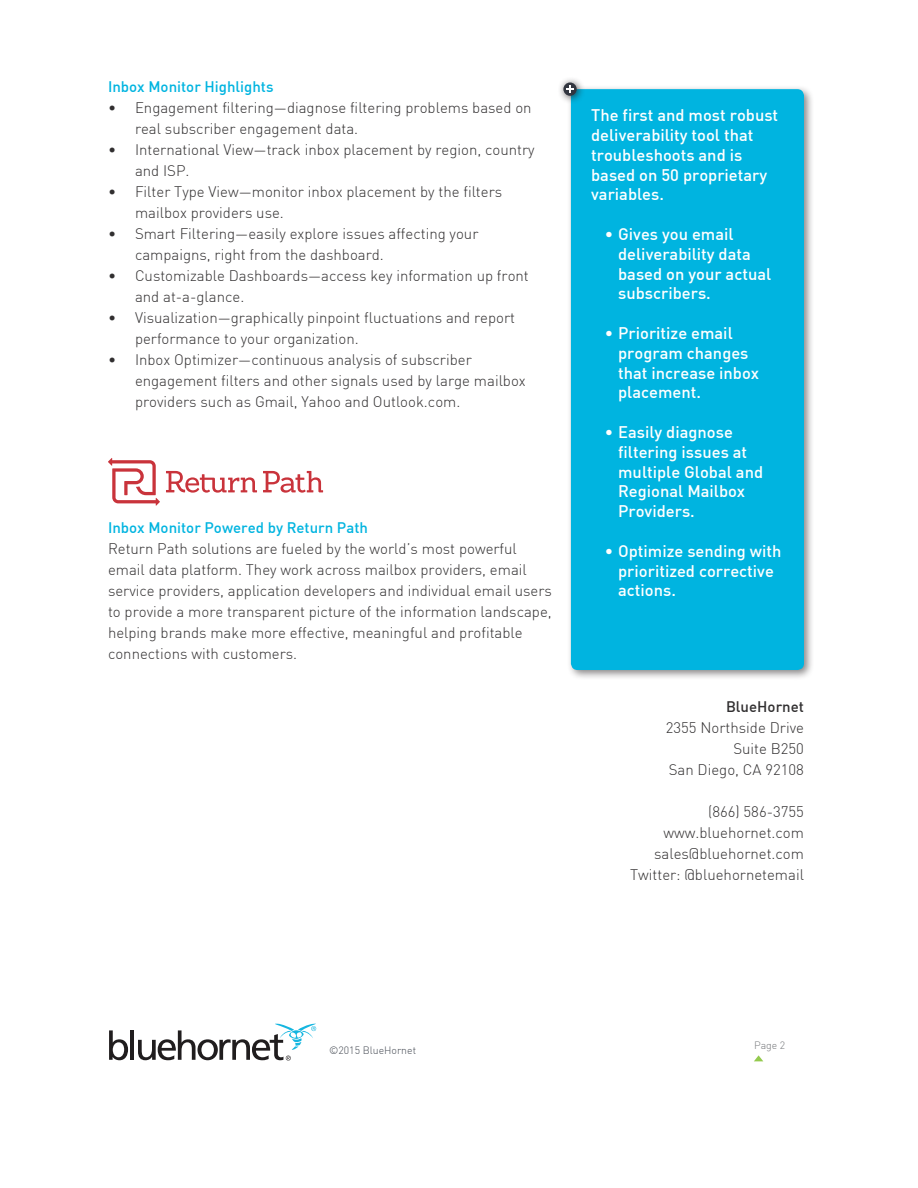
<style>
.page{position:relative;width:918px;height:1188px;background:#fff}
.page>*{position:absolute;margin:0;border:0;box-sizing:border-box;transform-origin:0 0}
.Blue_Call_Out{font:500 16.5px/19.8px "DIN";color:#fff}
.Body{font:300 15px/21px "DIN";color:#312f30}
.t1{font:500 15px "DIN";color:#00b4e0}
.Body-2{font:500 15px "DIN";color:#312f30}
.t2{font:300 10.5px "DIN";color:#464b54}
.Body-3{font:300 10.5px "DIN";color:#76787b}
</style>
<div class="page">
<svg style="left:754px;top:1055px;width:9px;height:6px"></svg>
<svg style="left:109px;top:1030px;width:19px;height:30px"></svg>
<hr style="left:131px;top:1030px;width:3px;height:30px;background:#201d1e">
<svg style="left:138px;top:1023px;width:179px;height:38px"></svg>
<svg style="left:263px;top:471px;width:60px;height:22px"></svg>
<svg style="left:166px;top:471px;width:91px;height:22px"></svg>
<svg style="left:108px;top:458px;width:52px;height:48px"></svg>
<div style="left:566px;top:85px;width:249px;height:596px;background:#231f20;opacity:.54"></div>
<div style="left:571px;top:89px;width:233px;height:581px;background:#00b4e0;border-radius:7px"></div>
<div style="left:557px;top:76px;width:28px;height:28px;background:#231f20;opacity:.75"></div>
<svg style="left:563px;top:82px;width:14px;height:14px"></svg>
<p class="t1" style="left:108px;top:77px;width:167px">Inbox Monitor Highlights</p>
<p class="Body" style="left:135px;top:97px;width:398px;text-indent:-27px">• Engagement filtering—diagnose filtering problems based on real subscriber engagement data.</p>
<p class="Body" style="left:135px;top:139px;width:401px;text-indent:-27px">• International View—track inbox placement by region, country and ISP.</p>
<p class="Body" style="left:135px;top:181px;width:369px;text-indent:-27px">• Filter Type View—monitor inbox placement by the filters mailbox providers use.</p>
<p class="Body" style="left:135px;top:223px;width:345px;text-indent:-27px">• Smart Filtering—easily explore issues affecting your campaigns, right from the dashboard.</p>
<p class="Body" style="left:135px;top:265px;width:395px;text-indent:-27px">• Customizable Dashboards—access key information up front and at-a-glance.</p>
<p class="Body" style="left:135px;top:307px;width:382px;text-indent:-27px">• Visualization—graphically pinpoint fluctuations and report performance to your organization.</p>
<p class="Body" style="left:135px;top:349px;width:392px;text-indent:-27px">• Inbox Optimizer—continuous analysis of subscriber engagement filters and other signals used by large mailbox providers such as Gmail, Yahoo and Outlook.com.</p>
<p class="t1" style="left:108px;top:518px;width:261px">Inbox Monitor Powered by Return Path</p>
<p class="Body" style="left:108px;top:538px;width:445px">Return Path solutions are fueled by the world’s most powerful email data platform. They work across mailbox providers, email service providers, application developers and individual email users to provide a more transparent picture of the information landscape, helping brands make more effective, meaningful and profitable connections with customers.</p>
<p class="Blue_Call_Out" style="left:591px;top:105px;width:189px">The first and most robust deliverability tool that troubleshoots and is based on 50 proprietary variables.</p>
<p class="Blue_Call_Out" style="left:618px;top:224px;width:155px;text-indent:-14px">• Gives you email deliverability data based on your actual subscribers.</p>
<p class="Blue_Call_Out" style="left:618px;top:323px;width:143px;text-indent:-14px">• Prioritize email program changes that increase inbox placement.</p>
<p class="Blue_Call_Out" style="left:618px;top:422px;width:146px;text-indent:-14px">• Easily diagnose filtering issues at multiple Global and<br>Regional Mailbox<br>Providers.</p>
<p class="Blue_Call_Out" style="left:618px;top:540px;width:165px;text-indent:-14px">• Optimize sending with prioritized corrective actions.</p>
<p class="Body-2" style="left:726px;top:697px;width:79px">BlueHornet</p>
<p class="Body" style="left:666px;top:717px;width:140px">2355 Northside Drive</p>
<p class="Body" style="left:733px;top:738px;width:72px">Suite B250</p>
<p class="Body" style="left:669px;top:759px;width:137px">San Diego, CA 92108</p>
<p class="Body" style="left:708px;top:801px;width:97px">(866) 586-3755</p>
<p class="Body" style="left:663px;top:822px;width:142px">www.bluehornet.com</p>
<p class="Body" style="left:654px;top:843px;width:151px">sales@bluehornet.com</p>
<p class="Body" style="left:630px;top:864px;width:175px">Twitter: @bluehornetemail</p>
<p class="t2" style="left:329px;top:1044px;width:89px">©2015 BlueHornet</p>
<p class="Body-3" style="left:754px;top:1039px;width:33px">Page 2</p>
</div>
